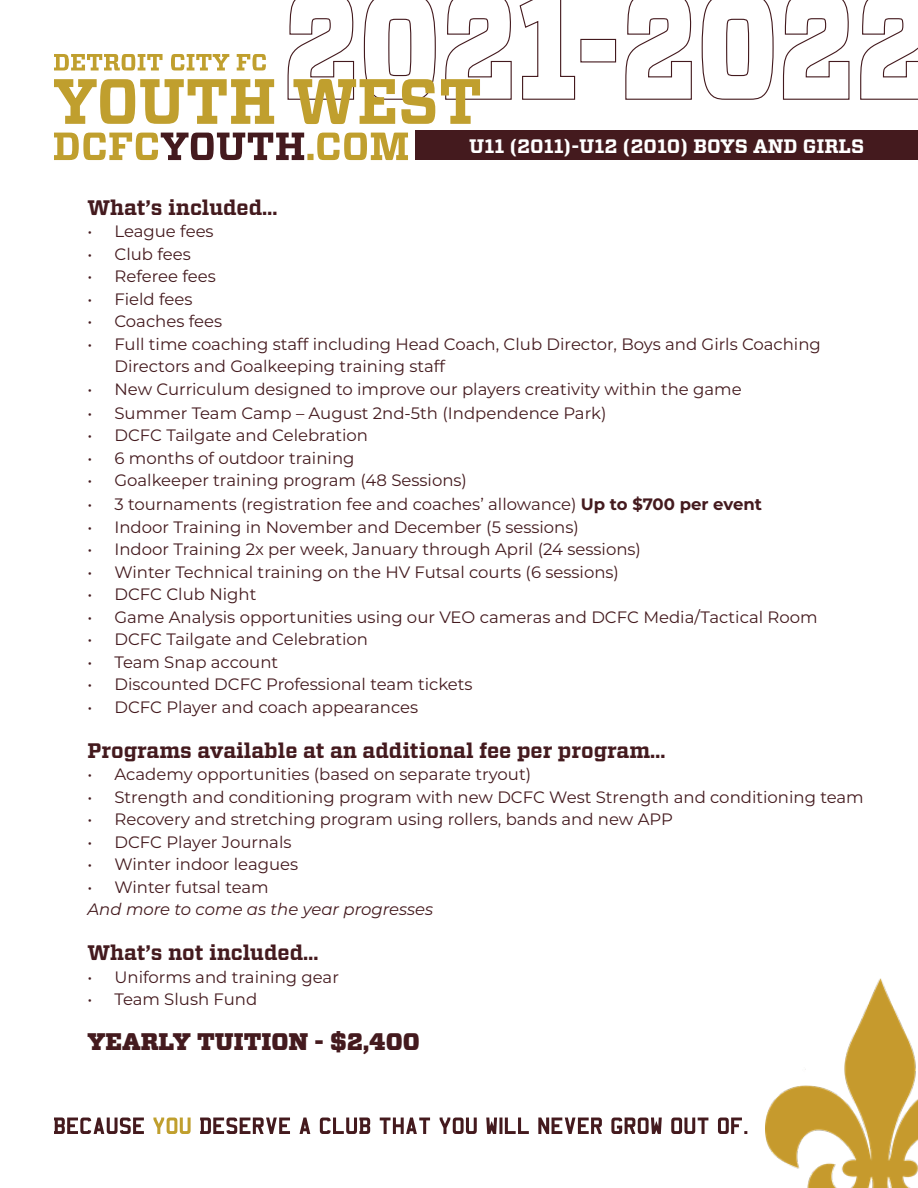
<style>
.page{position:relative;width:918px;height:1188px;background:#fff}
.page>*{position:absolute;margin:0;border:0;box-sizing:border-box;transform-origin:0 0}
.t1{font:900 24px "Vitesse";color:#441a1e}
.t2{font:700 21px "Vitesse";color:#441a1e}
.t3{font:700 19.5px "Vitesse";color:#fff}
.t4{font:16.5px/22.5px "Montserrat";color:#441a1e}
.t5{font:italic 16.5px "Montserrat";color:#441a1e}
.s1{font-weight:700}
</style>
<div class="page">
<svg style="left:287px;top:0;width:631px;height:100px"></svg>
<svg style="left:54px;top:133px;width:354px;height:27px"></svg>
<svg style="left:293px;top:79px;width:187px;height:45px"></svg>
<svg style="left:54px;top:79px;width:220px;height:45px"></svg>
<svg style="left:54px;top:54px;width:212px;height:16px"></svg>
<div style="left:416px;top:130px;width:502px;height:30px;background:#441a1e"></div>
<svg style="left:200px;top:1118px;width:547px;height:16px"></svg>
<svg style="left:153px;top:1118px;width:38px;height:16px"></svg>
<svg style="left:54px;top:1118px;width:90px;height:16px"></svg>
<img style="left:765px;top:978px;width:153px;height:210px">
<p class="t3" style="left:469px;top:133px;width:397px">U11 (2011)-U12 (2010) BOYS AND GIRLS</p>
<p class="t2" style="left:87px;top:193px;width:192px">What’s included…</p>
<p class="t4" style="left:87px;top:220px;width:128px">• League fees</p>
<p class="t4" style="left:87px;top:242px;width:105px">• Club fees</p>
<p class="t4" style="left:87px;top:265px;width:130px">• Referee fees</p>
<p class="t4" style="left:87px;top:287px;width:107px">• Field fees</p>
<p class="t4" style="left:87px;top:310px;width:136px">• Coaches fees</p>
<p class="t4" style="left:114px;top:332px;width:708px;text-indent:-27px">• Full time coaching staff including Head Coach, Club Director, Boys and Girls Coaching<br>Directors and Goalkeeping training staff</p>
<p class="t4" style="left:87px;top:377px;width:656px">• New Curriculum designed to improve our players creativity within the game</p>
<p class="t4" style="left:87px;top:401px;width:521px">• Summer Team Camp – August 2nd-5th (Indpendence Park)</p>
<p class="t4" style="left:87px;top:424px;width:282px">• DCFC Tailgate and Celebration</p>
<p class="t4" style="left:87px;top:446px;width:269px">• 6 months of outdoor training</p>
<p class="t4" style="left:87px;top:469px;width:381px">• Goalkeeper training program (48 Sessions)</p>
<p class="t4" style="left:87px;top:493px;width:676px">• 3 tournaments (registration fee and coaches’ allowance) <span class="s1">Up to $700 per event</span></p>
<p class="t4" style="left:87px;top:515px;width:493px">• Indoor Training in November and December (5 sessions)</p>
<p class="t4" style="left:87px;top:538px;width:555px">• Indoor Training 2x per week, January through April (24 sessions)</p>
<p class="t4" style="left:87px;top:560px;width:533px">• Winter Technical training on the HV Futsal courts (6 sessions)</p>
<p class="t4" style="left:87px;top:583px;width:170px">• DCFC Club Night</p>
<p class="t4" style="left:87px;top:605px;width:732px">• Game Analysis opportunities using our VEO cameras and DCFC Media/Tactical Room</p>
<p class="t4" style="left:87px;top:628px;width:282px">• DCFC Tailgate and Celebration</p>
<p class="t4" style="left:87px;top:650px;width:192px">• Team Snap account</p>
<p class="t4" style="left:87px;top:673px;width:387px">• Discounted DCFC Professional team tickets</p>
<p class="t4" style="left:87px;top:695px;width:332px">• DCFC Player and coach appearances</p>
<p class="t2" style="left:87px;top:736px;width:580px">Programs available at an additional fee per program…</p>
<p class="t4" style="left:87px;top:763px;width:445px">• Academy opportunities (based on separate tryout)</p>
<p class="t4" style="left:87px;top:785px;width:778px">• Strength and conditioning program with new DCFC West Strength and conditioning team</p>
<p class="t4" style="left:87px;top:808px;width:587px">• Recovery and stretching program using rollers, bands and new APP</p>
<p class="t4" style="left:87px;top:830px;width:206px">• DCFC Player Journals</p>
<p class="t4" style="left:87px;top:853px;width:212px">• Winter indoor leagues</p>
<p class="t4" style="left:87px;top:875px;width:183px">• Winter futsal team</p>
<p class="t5" style="left:87px;top:898px;width:347px">And more to come as the year progresses</p>
<p class="t2" style="left:87px;top:939px;width:233px">What’s not included…</p>
<p class="t4" style="left:87px;top:965px;width:253px">• Uniforms and training gear</p>
<p class="t4" style="left:87px;top:988px;width:171px">• Team Slush Fund</p>
<h1 class="t1" style="left:87px;top:1026px;width:334px">YEARLY TUITION - $2,400</h1>
</div>
